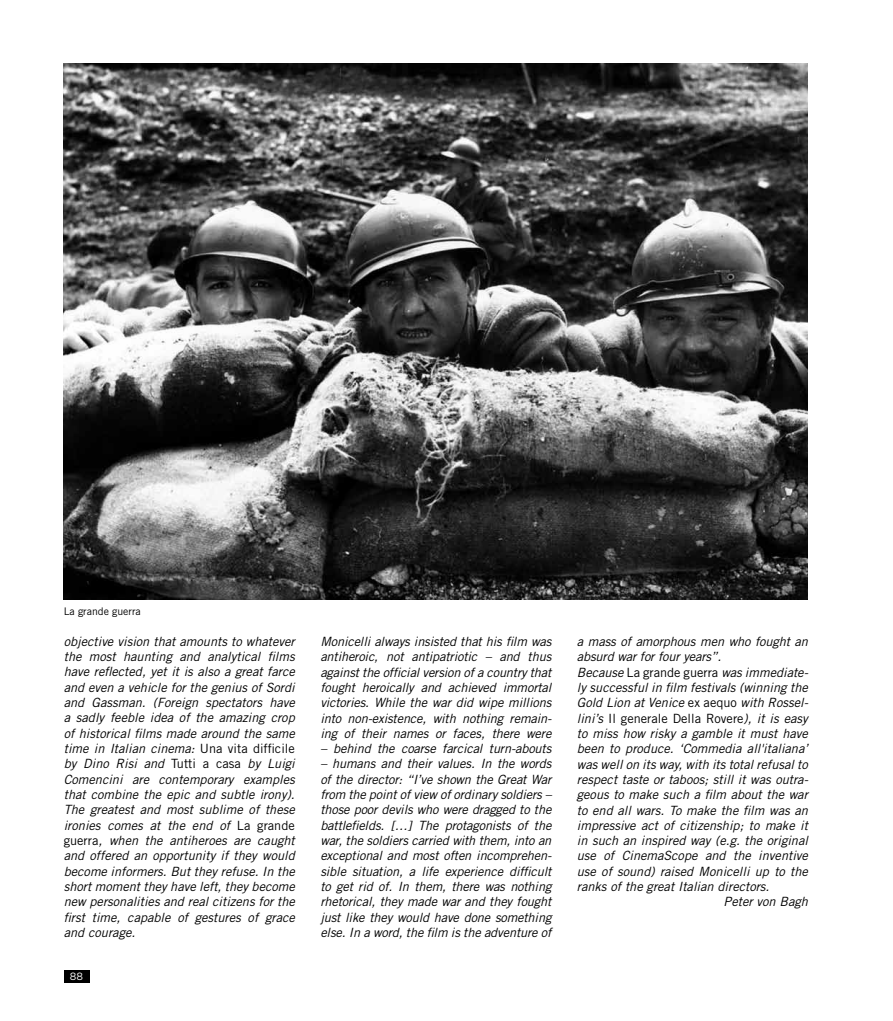
<style>
.page{position:relative;width:893px;height:1021px;background:#fff}
.page>*{position:absolute;margin:0;border:0;box-sizing:border-box;transform-origin:0 0}
.t1{font:italic 12.75px/15.3px "Trade Gothic LT Std";color:#000;text-align:justify}
.t2{font:12.75px "Trade Gothic LT Std";color:#000}
.t3{font:10.5px "Trade Gothic LT Std";color:#000}
.t4{font:10.5px "Gotham";color:#fff}
.s1{font-style:normal}
.s2{font-style:italic}
</style>
<div class="page">
<div style="left:64px;top:969px;width:25px;height:13px;background:#000"></div>
<img style="left:64px;top:64px;width:744px;height:536px">
<p class="t3" style="left:64px;top:605px;width:78px">La grande guerra</p>
<p class="t1" style="left:64px;top:633px;width:233px">objective vision that amounts to whatever the most haunting and analytical films have reflected, yet it is also a great farce and even a vehicle for the genius of Sordi and Gassman. (Foreign spectators have a sadly feeble idea of the amazing crop of historical films made around the same time in Italian cinema: <span class="s1">Una vita difficile </span>by Dino Risi and <span class="s1">Tutti a casa</span> by Luigi Comencini are contemporary examples that combine the epic and subtle irony).<br>The greatest and most sublime of these ironies comes at the end of <span class="s1">La grande guerra</span>, when the antiheroes are caught and offered an opportunity if they would become informers. But they refuse. In the short moment they have left, they become new personalities and real citizens for the first time, capable of gestures of grace and courage.</p>
<p class="t1" style="left:320px;top:634px;width:233px">Monicelli always insisted that his film was antiheroic, not antipatriotic – and thus against the official version of a country that fought heroically and achieved immortal victories. While the war did wipe millions into non-existence, with nothing remain&shy;ing of their names or faces, there were</p>
<p class="t1" style="left:320px;top:741px;width:233px">– behind the coarse farcical turn-abouts</p>
<p class="t1" style="left:320px;top:756px;width:233px">– humans and their values. In the words of the director: “I’ve shown the Great War from the point of view of ordinary soldiers – those poor devils who were dragged to the battlefields. […] The protagonists of the war, the soldiers carried with them, into an exceptional and most often incomprehen&shy;sible situation, a life experience difficult to get rid of. In them, there was nothing rhetorical, they made war and they fought just like they would have done something else. In a word, the film is the adventure of</p>
<p class="t4" style="left:70px;top:969px;width:15px">88</p>
<p class="t1" style="left:577px;top:634px;width:233px">a mass of amorphous men who fought an</p>
<p class="t1" style="left:577px;top:649px;width:146px">absurd war for four years”.</p>
<p class="t1" style="left:577px;top:664px;width:233px">Because <span class="s1">La grande guerra</span> was immediate-</p>
<p class="t1" style="left:577px;top:680px;width:233px">ly successful in film festivals (winning the</p>
<p class="t1" style="left:577px;top:695px;width:233px">Gold Lion at Venice <span class="s1">ex aequo</span> with Rossel-</p>
<p class="t2" style="left:577px;top:710px;width:233px"><span class="s2">lini’s</span> Il generale Della Rovere<span class="s2">), it is easy</span></p>
<p class="t1" style="left:577px;top:726px;width:233px">to miss how risky a gamble it must have</p>
<p class="t1" style="left:577px;top:741px;width:233px">been to produce. ‘Commedia all'italiana’</p>
<p class="t1" style="left:577px;top:756px;width:233px">was well on its way, with its total refusal to</p>
<p class="t1" style="left:577px;top:772px;width:233px">respect taste or taboos; still it was outra-</p>
<p class="t1" style="left:577px;top:787px;width:233px">geous to make such a film about the war</p>
<p class="t1" style="left:577px;top:802px;width:233px">to end all wars. To make the film was an</p>
<p class="t1" style="left:577px;top:817px;width:233px">impressive act of citizenship; to make it</p>
<p class="t1" style="left:577px;top:833px;width:233px">in such an inspired way (e.g. the original</p>
<p class="t1" style="left:577px;top:848px;width:233px">use of CinemaScope and the inventive</p>
<p class="t1" style="left:577px;top:863px;width:233px">use of sound) raised Monicelli up to the</p>
<p class="t1" style="left:577px;top:879px;width:194px">ranks of the great Italian directors.</p>
<p class="t1" style="left:724px;top:894px;width:86px">Peter von Bagh</p>
</div>
